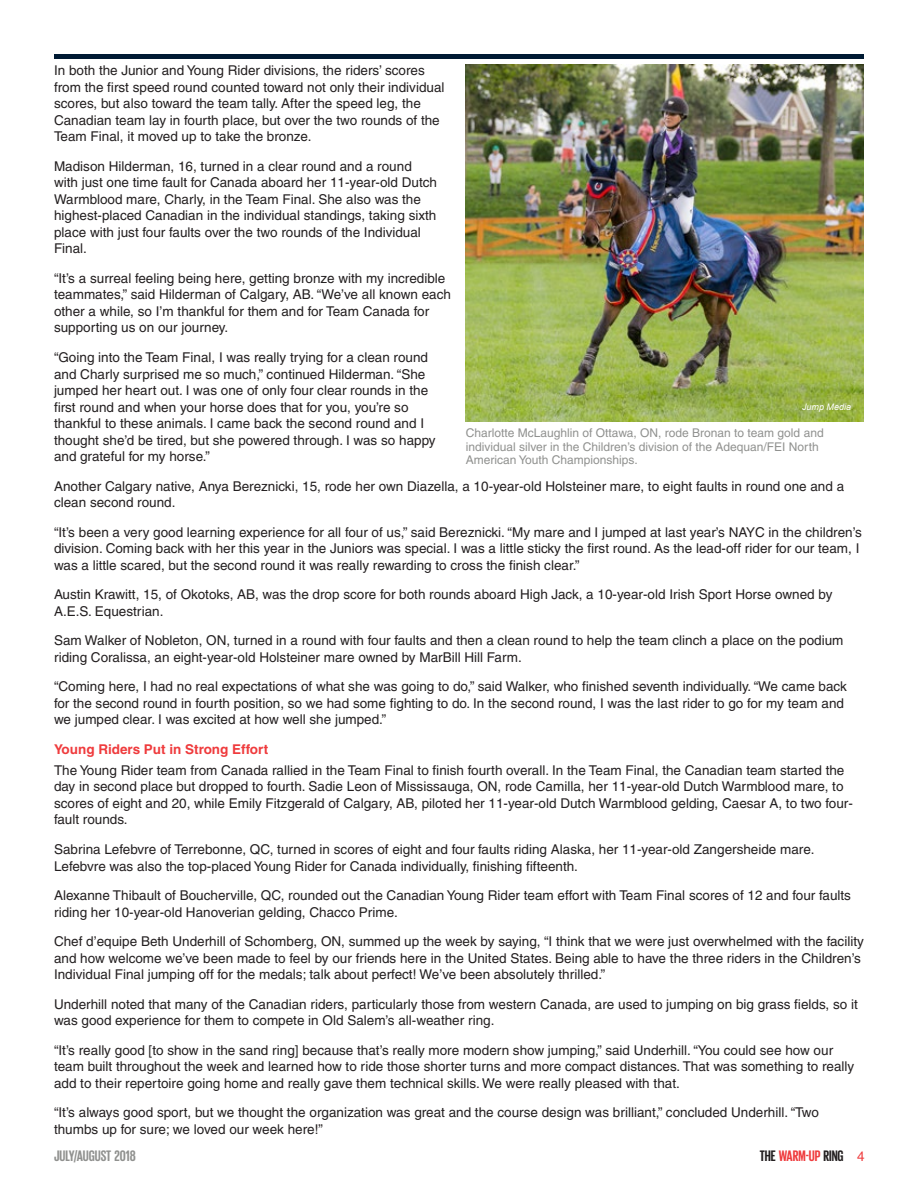
<style>
.page{position:relative;width:918px;height:1188px;background:#fff}
.page>*{position:absolute;margin:0;border:0;box-sizing:border-box;transform-origin:0 0}
.t1{font:700 15.6px "Giorgio Sans";color:#90918f}
.t2{font:700 15.6px "Giorgio Sans";color:#231f20}
.Body_Copy{font:13.5px/16.5px "Helvetica";color:#231f20}
.Subhead_-_Body_Copy{font:700 13.5px "Helvetica";color:#ef3b3d}
.Photo_Caption_-_Grey{font:12px/13.5px "Helvetica";color:#90918f}
.Photo_Credit_-_White{font:italic 9px "Arial";color:#fff}
.s1{color:#ef3b3d}
.s2{font-family:"Helvetica";font-weight:400;font-size:13.5px;color:#ef3b3d}
</style>
<div class="page">
<div style="left:54px;top:54px;width:810px;height:5px;background:#001a33"></div>
<img style="left:466px;top:65px;width:398px;height:357px">
<p class="Body_Copy" style="left:54px;top:62px;width:392px">In both the Junior and Young Rider divisions, the riders’ scores from the first speed round counted toward not only their individual scores, but also toward the team tally. After the speed leg, the Canadian team lay in fourth place, but over the two rounds of the Team Final, it moved up to take the bronze.</p>
<p class="Body_Copy" style="left:54px;top:158px;width:385px">Madison Hilderman, 16, turned in a clear round and a round with just one time fault for Canada aboard her 11-year-old Dutch Warmblood mare, Charly, in the Team Final. She also was the highest-placed Canadian in the individual standings, taking sixth place with just four faults over the two rounds of the Individual Final.</p>
<p class="Body_Copy" style="left:54px;top:270px;width:399px">“It’s a surreal feeling being here, getting bronze with my incredible teammates,” said Hilderman of Calgary, AB. “We’ve all known each other a while, so I’m thankful for them and for Team Canada for supporting us on our journey.</p>
<p class="Body_Copy" style="left:54px;top:349px;width:383px">“Going into the Team Final, I was really trying for a clean round and Charly surprised me so much,” continued Hilderman. “She jumped her heart out. I was one of only four clear rounds in the first round and when your horse does that for you, you’re so thankful to these animals. I came back the second round and I thought she’d be tired, but she powered through. I was so happy and grateful for my horse.”</p>
<p class="Body_Copy" style="left:54px;top:478px;width:792px">Another Calgary native, Anya Bereznicki, 15, rode her own Diazella, a 10-year-old Holsteiner mare, to eight faults in round one and a clean second round.</p>
<p class="Body_Copy" style="left:54px;top:524px;width:809px">“It’s been a very good learning experience for all four of us,” said Bereznicki. “My mare and I jumped at last year’s NAYC in the children’s division. Coming back with her this year in the Juniors was special. I was a little sticky the first round. As the lead-off rider for our team, I was a little scared, but the second round it was really rewarding to cross the finish clear.”</p>
<p class="Body_Copy" style="left:54px;top:586px;width:780px">Austin Krawitt, 15, of Okotoks, AB, was the drop score for both rounds aboard High Jack, a 10-year-old Irish Sport Horse owned by<br>A.E.S. Equestrian.</p>
<p class="Body_Copy" style="left:54px;top:632px;width:791px">Sam Walker of Nobleton, ON, turned in a round with four faults and then a clean round to help the team clinch a place on the podium riding Coralissa, an eight-year-old Holsteiner mare owned by MarBill Hill Farm.</p>
<p class="Body_Copy" style="left:54px;top:678px;width:794px">“Coming here, I had no real expectations of what she was going to do,” said Walker, who finished seventh individually. “We came back for the second round in fourth position, so we had some fighting to do. In the second round, I was the last rider to go for my team and we jumped clear. I was excited at how well she jumped.”</p>
<p class="Subhead_-_Body_Copy" style="left:54px;top:741px;width:216px">Young Riders Put in Strong Effort</p>
<p class="Body_Copy" style="left:54px;top:762px;width:800px">The Young Rider team from Canada rallied in the Team Final to finish fourth overall. In the Team Final, the Canadian team started the day in second place but dropped to fourth. Sadie Leon of Mississauga, ON, rode Camilla, her 11-year-old Dutch Warmblood mare, to scores of eight and 20, while Emily Fitzgerald of Calgary, AB, piloted her 11-year-old Dutch Warmblood gelding, Caesar A, to two four&shy;fault rounds.</p>
<p class="Body_Copy" style="left:54px;top:841px;width:762px">Sabrina Lefebvre of Terrebonne, QC, turned in scores of eight and four faults riding Alaska, her 11-year-old Zangersheide mare.<br>Lefebvre was also the top-placed Young Rider for Canada individually, finishing fifteenth.</p>
<p class="Body_Copy" style="left:54px;top:887px;width:799px">Alexanne Thibault of Boucherville, QC, rounded out the Canadian Young Rider team effort with Team Final scores of 12 and four faults riding her 10-year-old Hanoverian gelding, Chacco Prime.</p>
<p class="Body_Copy" style="left:54px;top:933px;width:811px">Chef d’equipe Beth Underhill of Schomberg, ON, summed up the week by saying, “I think that we were just overwhelmed with the facility and how welcome we’ve been made to feel by our friends here in the United States. Being able to have the three riders in the Children’s<br>Individual Final jumping off for the medals; talk about perfect! We’ve been absolutely thrilled.”</p>
<p class="Body_Copy" style="left:54px;top:996px;width:805px">Underhill noted that many of the Canadian riders, particularly those from western Canada, are used to jumping on big grass fields, so it was good experience for them to compete in Old Salem’s all-weather ring.</p>
<p class="Body_Copy" style="left:54px;top:1042px;width:802px">“It’s really good [to show in the sand ring] because that’s really more modern show jumping,” said Underhill. “You could see how our team built throughout the week and learned how to ride those shorter turns and more compact distances. That was something to really add to their repertoire going home and really gave them technical skills. We were really pleased with that.</p>
<p class="Body_Copy" style="left:54px;top:1104px;width:767px">“It’s always good sport, but we thought the organization was great and the course design was brilliant,” concluded Underhill. “Two thumbs up for sure; we loved our week here!”</p>
<p class="Photo_Credit_-_White" style="left:802px;top:401px;width:51px">Jump Media</p>
<p class="Photo_Caption_-_Grey" style="left:466px;top:426px;width:359px">Charlotte McLaughlin of Ottawa, ON, rode Bronan to team gold and individual silver in the Children’s division of the Adequan/FEI North<br>American Youth Championships.</p>
<p class="t1" style="left:54px;top:1148px;width:83px">JULY/AUGUST 2018</p>
<p class="t2" style="left:760px;top:1148px;width:107px">THE <span class="s1">WARM-UP</span> RING <span class="s2">4</span></p>
</div>
